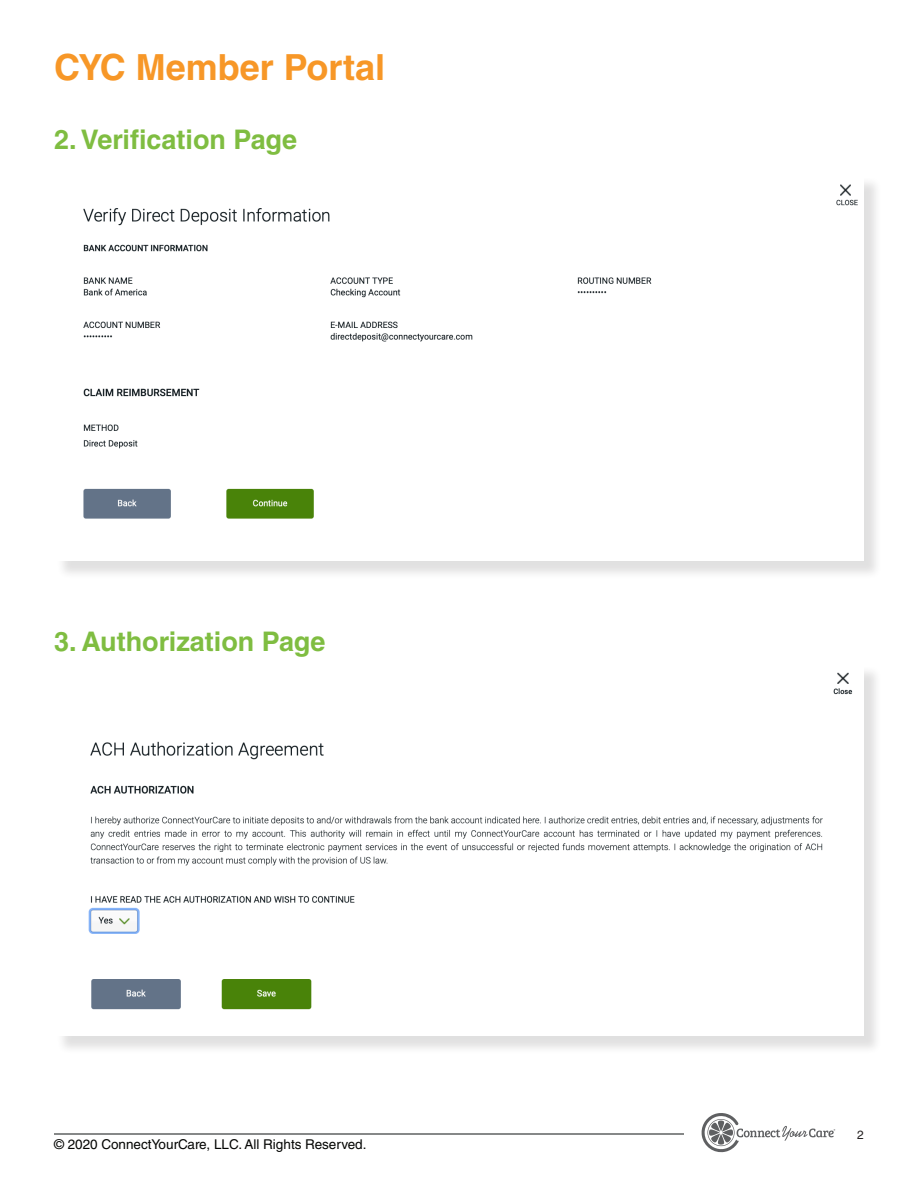
<style>
.page{position:relative;width:918px;height:1188px;background:#fff}
.page>*{position:absolute;margin:0;border:0;box-sizing:border-box;transform-origin:0 0}
.t1{font:700 36px "Helvetica LT Std";color:#f79727}
.t2{font:700 27px "Helvetica LT Std";color:#7fbd41}
.t3{font:13.5px "Helvetica LT Std";color:#040503}
.t4{font:12px "Helvetica LT Std";color:#231f20}
</style>
<div class="page">
<svg style="left:702px;top:1113px;width:133px;height:39px"></svg>
<hr style="left:54px;top:1133px;width:630px;height:2px;background:#5f6162">
<div style="left:56px;top:176px;width:826px;height:404px;background:#231f20;opacity:.14"></div>
<img style="left:56px;top:176px;width:808px;height:385px">
<div style="left:56px;top:665px;width:826px;height:390px;background:#231f20;opacity:.14"></div>
<img style="left:56px;top:665px;width:808px;height:371px">
<p class="t1" style="left:54px;top:45px;width:333px">CYC Member Portal</p>
<p class="t2" style="left:54px;top:123px;width:245px">2. Verification Page</p>
<p class="t2" style="left:54px;top:625px;width:273px">3. Authorization Page</p>
<p class="t3" style="left:54px;top:1136px;width:314px">© 2020 ConnectYourCare, LLC. All Rights Reserved.</p>
<p class="t4" style="left:857px;top:1128px;width:8px">2</p>
</div>
